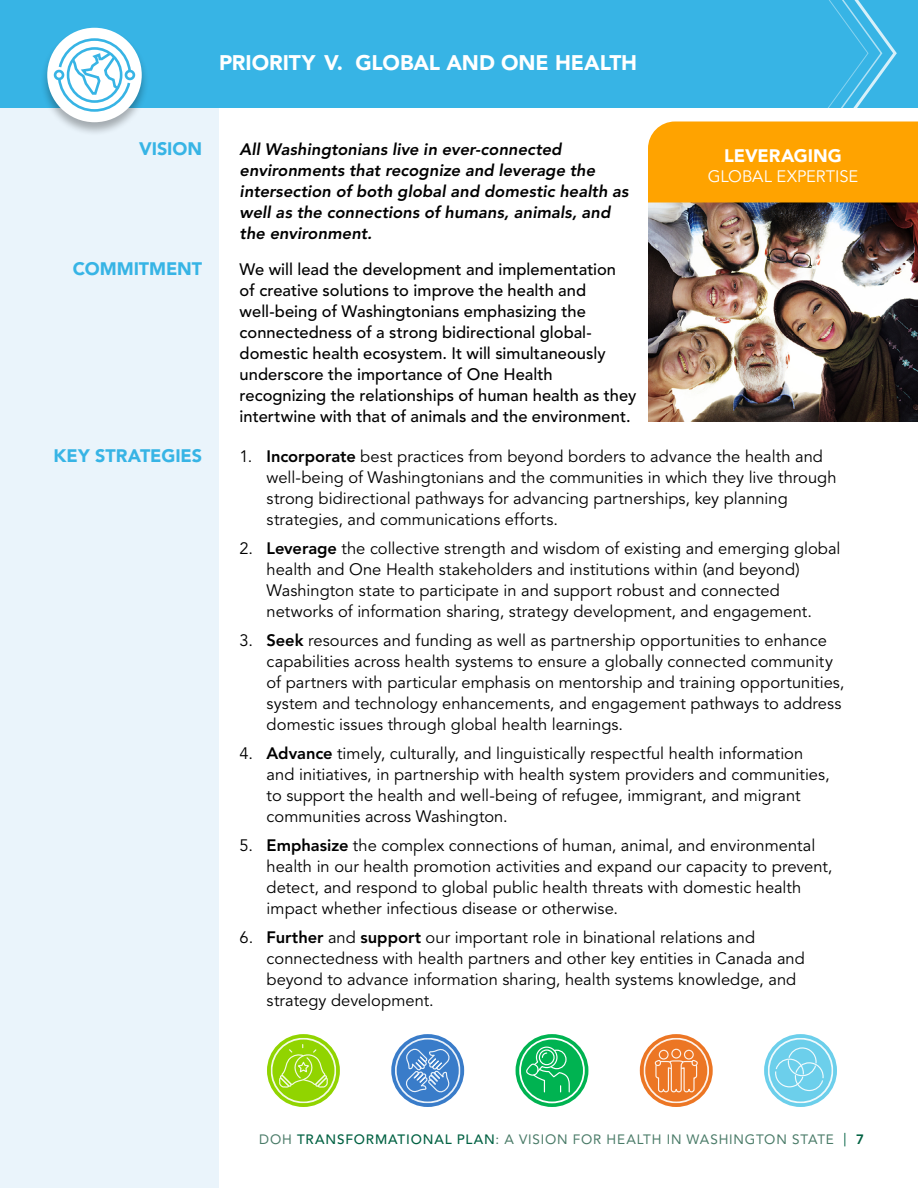
<style>
.page{position:relative;width:918px;height:1188px;background:#fff}
.page>*{position:absolute;margin:0;border:0;box-sizing:border-box;transform-origin:0 0}
.t1{font:900 21px "Avenir LT Std";letter-spacing:-.005em;color:#fff}
.t2{font:900 18px "Avenir LT Std";letter-spacing:-.005em;color:#37b4e5}
.Action_verb{font:900 18px "Avenir LT Std";letter-spacing:-.005em;color:#fff}
.Strategy_para{font:16.5px/21px "Avenir LT Std";color:#000}
.Commitment_para{font:500 16.5px/21px "Avenir LT Std";color:#000}
.Vision_statement{font:italic 800 16.5px/21px "Avenir LT Std";color:#000}
.t3{font:16.5px "Avenir LT Std";letter-spacing:-.01em;color:#fff}
.t4{font:13.5px "Avenir LT Std";letter-spacing:.06em;color:#4a7b68}
.s1{font-weight:800}
.s2{font-weight:500;color:#006142}
.s3{color:#006142}
.s4{font-weight:800;color:#006142}
</style>
<div class="page">
<div style="left:0;top:108px;width:219px;height:1080px;background:#eaf4fb"></div>
<div style="left:0;top:0;width:918px;height:108px;background:#37b4e5"></div>
<div style="left:40px;top:27px;width:109px;height:110px;background:#000;opacity:.3"></div>
<div style="left:47px;top:28px;width:95px;height:94px;background:#fff;border-radius:50%"></div>
<div style="left:54px;top:70px;width:10px;height:10px;border:3px solid #37b4e5;border-radius:50%"></div>
<div style="left:125px;top:70px;width:10px;height:10px;border:3px solid #37b4e5;border-radius:50%"></div>
<svg style="left:56px;top:37px;width:77px;height:76px"></svg>
<img style="left:648px;top:203px;width:270px;height:218px">
<svg style="left:828px;top:0;width:69px;height:108px"></svg>
<svg style="left:267px;top:1034px;width:73px;height:73px;fill:#91d400"></svg>
<div style="left:271px;top:1038px;width:65px;height:65px;border:2px solid #fff;border-radius:50%"></div>
<svg style="left:278px;top:1045px;width:51px;height:44px"></svg>
<svg style="left:391px;top:1034px;width:73px;height:73px;fill:#397cc9"></svg>
<div style="left:395px;top:1038px;width:66px;height:65px;border:2px solid #fff;border-radius:50%"></div>
<svg style="left:405px;top:1047px;width:46px;height:47px"></svg>
<div style="left:516px;top:1034px;width:72px;height:73px;background:#00b351;border-radius:50%"></div>
<svg style="left:518px;top:1037px;width:68px;height:67px"></svg>
<svg style="left:640px;top:1034px;width:73px;height:73px;fill:#ec7624"></svg>
<div style="left:643px;top:1038px;width:66px;height:65px;border:2px solid #fff;border-radius:50%"></div>
<div style="left:659px;top:1050px;width:10px;height:10px;border:1px solid #fff;border-radius:50%"></div>
<div style="left:671px;top:1049px;width:10px;height:10px;border:1px solid #fff;border-radius:50%"></div>
<div style="left:684px;top:1050px;width:10px;height:10px;border:1px solid #fff;border-radius:50%"></div>
<svg style="left:654px;top:1059px;width:44px;height:34px"></svg>
<svg style="left:764px;top:1034px;width:73px;height:73px;fill:#6ccfeb"></svg>
<svg style="left:774px;top:1047px;width:50px;height:45px"></svg>
<div style="left:768px;top:1038px;width:65px;height:65px;border:2px solid #fff;border-radius:50%"></div>
<div style="left:648px;top:122px;width:270px;height:80px;background:#ffa300"></div>
<p class="t1" style="left:219px;top:50px;width:420px">PRIORITY V. GLOBAL AND ONE HEALTH</p>
<p class="t2" style="left:139px;top:137px;width:65px">VISION</p>
<p class="Vision_statement" style="left:240px;top:139px;width:391px">All Washingtonians live in ever-connected environments that recognize and leverage the intersection of both global and domestic health as well as the connections of humans, animals, and the environment.</p>
<p class="Action_verb" style="left:724px;top:145px;width:119px">LEVERAGING</p>
<p class="t3" style="left:708px;top:166px;width:152px">GLOBAL EXPERTISE</p>
<p class="t2" style="left:73px;top:257px;width:131px">COMMITMENT</p>
<p class="Commitment_para" style="left:240px;top:259px;width:398px">We will lead the development and implementation<br>of creative solutions to improve the health and well-being of Washingtonians emphasizing the connectedness of a strong bidirectional global&shy;domestic health ecosystem. It will simultaneously underscore the importance of One Health recognizing the relationships of human health as they intertwine with that of animals and the environment.</p>
<p class="t2" style="left:54px;top:445px;width:150px">KEY STRATEGIES</p>
<p class="Strategy_para" style="left:267px;top:447px;width:571px;text-indent:-27px">1. <span class="s1">Incorporate</span> best practices from beyond borders to advance the health and well-being of Washingtonians and the communities in which they live through strong bidirectional pathways for advancing partnerships, key planning strategies, and communications efforts.</p>
<p class="Strategy_para" style="left:267px;top:539px;width:575px;text-indent:-27px">2. <span class="s1">Leverage</span> the collective strength and wisdom of existing and emerging global health and One Health stakeholders and institutions within (and beyond)<br>Washington state to participate in and support robust and connected networks of information sharing, strategy development, and engagement.</p>
<p class="Strategy_para" style="left:267px;top:630px;width:579px;text-indent:-27px">3. <span class="s1">Seek</span> resources and funding as well as partnership opportunities to enhance capabilities across health systems to ensure a globally connected community of partners with particular emphasis on mentorship and training opportunities, system and technology enhancements, and engagement pathways to address domestic issues through global health learnings.</p>
<p class="Strategy_para" style="left:267px;top:743px;width:565px;text-indent:-27px">4. <span class="s1">Advance</span> timely, culturally, and linguistically respectful health information and initiatives, in partnership with health system providers and communities, to support the health and well-being of refugee, immigrant, and migrant communities across Washington.</p>
<p class="Strategy_para" style="left:267px;top:835px;width:567px;text-indent:-27px">5. <span class="s1">Emphasize</span> the complex connections of human, animal, and environmental health in our health promotion activities and expand our capacity to prevent, detect, and respond to global public health threats with domestic health impact whether infectious disease or otherwise.</p>
<p class="Strategy_para" style="left:267px;top:927px;width:540px;text-indent:-27px">6. <span class="s1">Further</span> and <span class="s1">support</span> our important role in binational relations and connectedness with health partners and other key entities in Canada and beyond to advance information sharing, health systems knowledge, and strategy development.</p>
<p class="t4" style="left:259px;top:1132px;width:606px">DOH <span class="s2">TRANSFORMATIONAL PLAN</span>: A VISION FOR HEALTH IN WASHINGTON STATE <span class="s3">|</span> <span class="s4">7</span></p>
</div>
